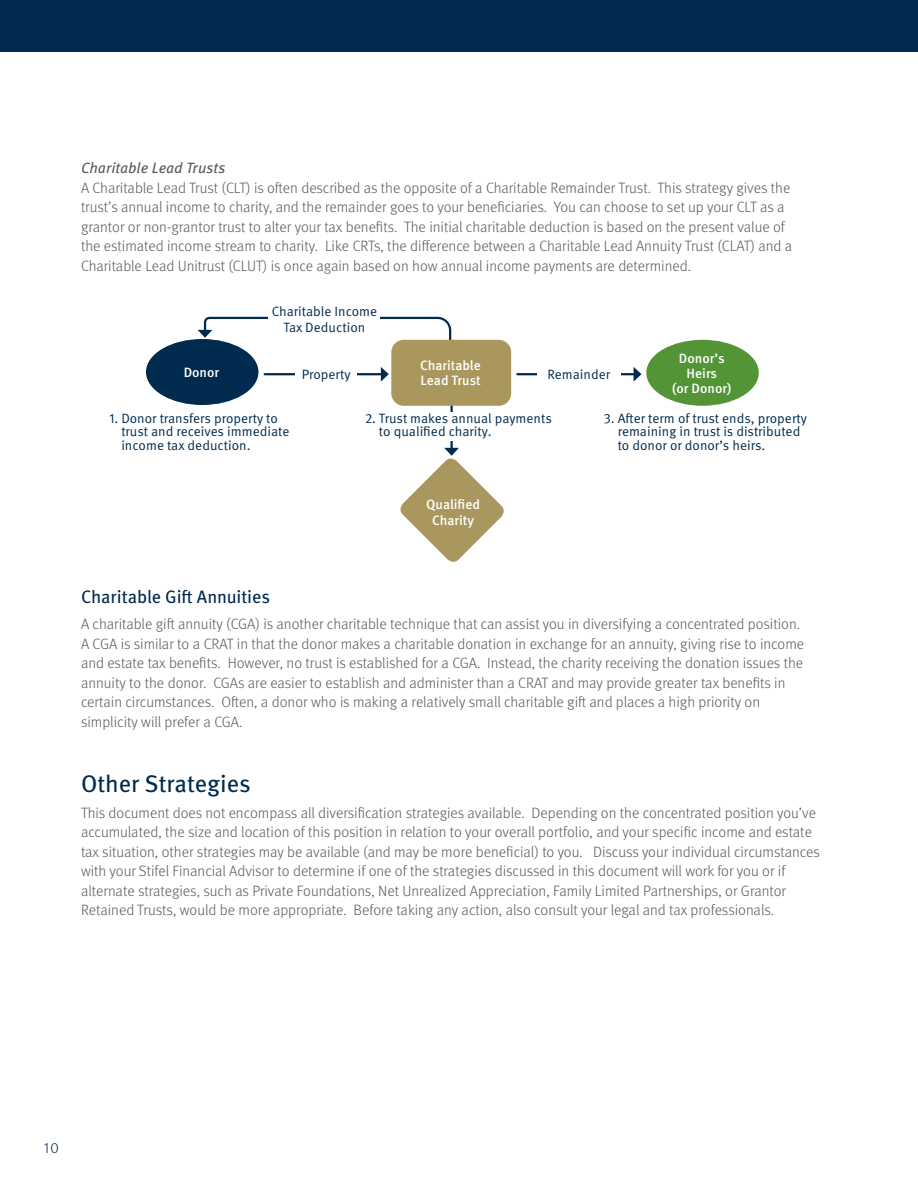
<style>
.page{position:relative;width:918px;height:1188px;background:#fff}
.page>*{position:absolute;margin:0;border:0;box-sizing:border-box;transform-origin:0 0}
.t1{font:24px "Meta OT";color:#002a4e}
.t2{font:18px "Meta OT";letter-spacing:-.01em;color:#002a4e}
.t3{font:300 15px/19.5px "Meta OT";color:#58595b}
.t4{font:italic 15px "Meta OT";color:#58595b}
.t5{font:300 15px "Meta OT";color:#002a4e}
.t6{font:13.5px/13.5px "Meta OT Norm";color:#002a4e}
.t7{font:500 13.5px/15px "Meta OT";color:#fff;text-align:center}
</style>
<div class="page">
<div style="left:0;top:0;width:918px;height:52px;background:#002a4e"></div>
<hr style="left:450px;top:401px;width:3px;height:49px;background:#002a4e">
<div style="left:365px;top:413px;width:206px;height:28px;background:#fff"></div>
<svg style="left:198px;top:316px;width:254px;height:31px"></svg>
<div style="left:391px;top:340px;width:120px;height:66px;background:#aa975d;border-radius:12px"></div>
<svg style="left:400px;top:448px;width:104px;height:114px"></svg>
<hr style="left:265px;top:373px;width:118px;height:2px;background:#002a4e">
<svg style="left:381px;top:367px;width:8px;height:15px"></svg>
<hr style="left:517px;top:373px;width:118px;height:2px;background:#002a4e">
<svg style="left:634px;top:367px;width:8px;height:14px"></svg>
<div style="left:146px;top:339px;width:112px;height:66px;background:#002a4e;border-radius:50%"></div>
<div style="left:646px;top:340px;width:113px;height:66px;background:#539536;border-radius:50%"></div>
<div style="left:269px;top:299px;width:111px;height:39px;background:#fff"></div>
<div style="left:295px;top:365px;width:62px;height:18px;background:#fff"></div>
<div style="left:537px;top:365px;width:84px;height:18px;background:#fff"></div>
<p class="t4" style="left:81px;top:159px;width:146px">Charitable Lead Trusts</p>
<p class="t3" style="left:81px;top:178px;width:713px">A Charitable Lead Trust (CLT) is often described as the opposite of a Charitable Remainder Trust. This strategy gives the trust’s annual income to charity, and the remainder goes to your beneficiaries. You can choose to set up your CLT as a grantor or non-grantor trust to alter your tax benefits. The initial charitable deduction is based on the present value of the estimated income stream to charity. Like CRTs, the difference between a Charitable Lead Annuity Trust (CLAT) and a Charitable Lead Unitrust (CLUT) is once again based on how annual income payments are determined.</p>
<p class="t7" style="left:184px;top:365px;width:37px">Donor</p>
<p class="t6" style="left:272px;top:303px;width:107px;line-height:16.2px;text-align:center">Charitable Income<br>Tax Deduction</p>
<p class="t6" style="left:302px;top:368px;width:50px">Property</p>
<p class="t6" style="left:548px;top:368px;width:64px">Remainder</p>
<p class="t7" style="left:420px;top:358px;width:62px;text-align:left">Charitable<br>Lead Trust</p>
<p class="t7" style="left:672px;top:351px;width:61px">Donor’s<br>Heirs<br>(or Donor)</p>
<p class="t6" style="left:379px;top:412px;width:174px;text-indent:-14px">2. Trust makes annual payments to qualified charity.</p>
<p class="t6" style="left:121px;top:412px;width:170px;text-indent:-12px">1. Donor transfers property to trust and receives immediate income tax deduction.</p>
<p class="t6" style="left:618px;top:412px;width:191px;text-indent:-14px">3. After term of trust ends, property remaining in trust is distributed to donor or donor’s heirs.</p>
<p class="t7" style="left:426px;top:496px;width:55px;line-height:16.2px">Qualified<br>Charity</p>
<p class="t2" style="left:81px;top:586px;width:191px">Charitable Gift Annuities</p>
<p class="t3" style="left:81px;top:615px;width:725px">A charitable gift annuity (CGA) is another charitable technique that can assist you in diversifying a concentrated position.<br>A CGA is similar to a CRAT in that the donor makes a charitable donation in exchange for an annuity, giving rise to income and estate tax benefits. However, no trust is established for a CGA. Instead, the charity receiving the donation issues the annuity to the donor. CGAs are easier to establish and administer than a CRAT and may provide greater tax benefits in certain circumstances. Often, a donor who is making a relatively small charitable gift and places a high priority on simplicity will prefer a CGA.</p>
<h1 class="t1" style="left:81px;top:769px;width:171px">Other Strategies</h1>
<p class="t3" style="left:81px;top:803px;width:740px">This document does not encompass all diversification strategies available. Depending on the concentrated position you’ve accumulated, the size and location of this position in relation to your overall portfolio, and your specific income and estate tax situation, other strategies may be available (and may be more beneficial) to you. Discuss your individual circumstances with your Stifel Financial Advisor to determine if one of the strategies discussed in this document will work for you or if alternate strategies, such as Private Foundations, Net Unrealized Appreciation, Family Limited Partnerships, or Grantor Retained Trusts, would be more appropriate. Before taking any action, also consult your legal and tax professionals.</p>
<p class="t5" style="left:44px;top:1139px;width:17px">10</p>
</div>
